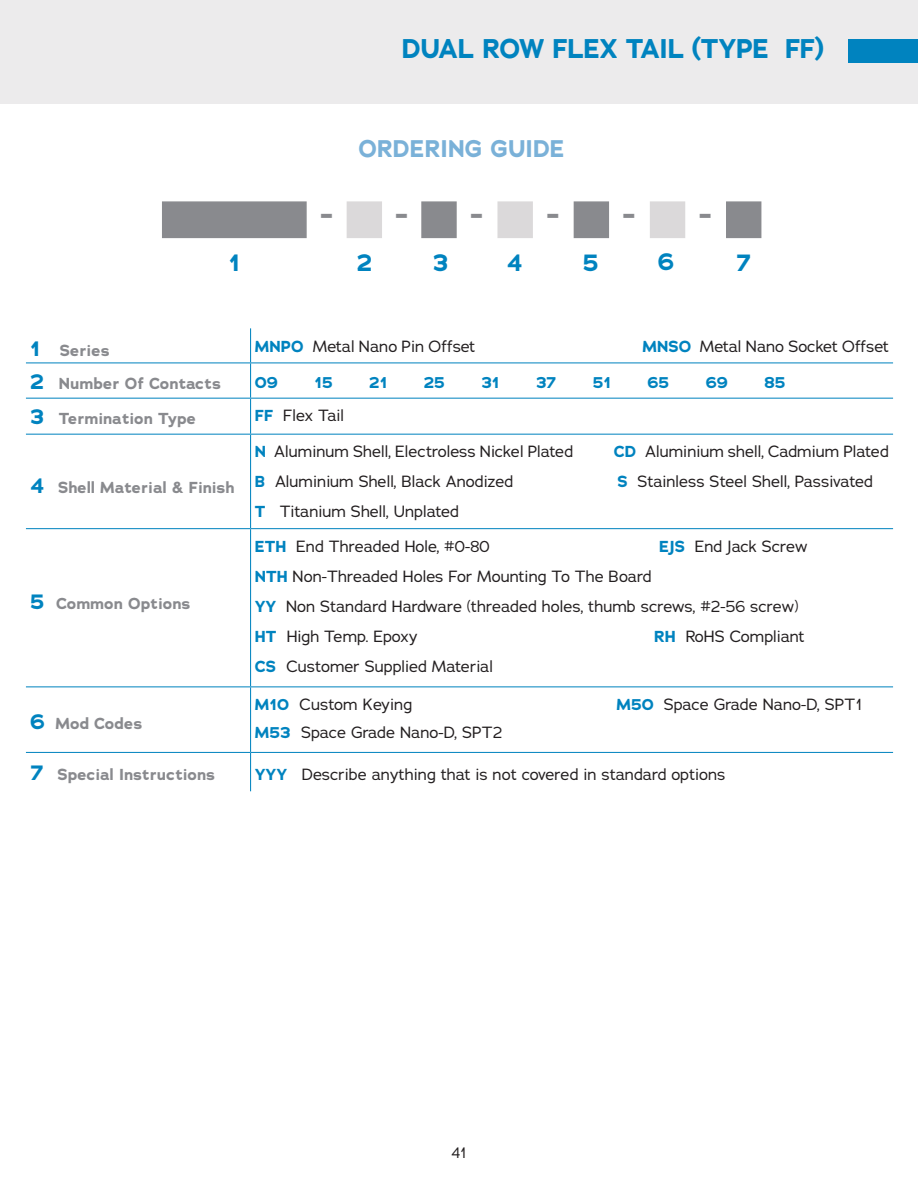
<style>
.page{position:relative;width:918px;height:1188px;background:#fff}
.page>*{position:absolute;margin:0;border:0;box-sizing:border-box;transform-origin:0 0}
.t1{font:700 33px "Adrianna";color:#898a8e}
.t2{font:700 27px "Adrianna";letter-spacing:-.025em;color:#0083bf}
.t3{font:700 24px "Adrianna";color:#7ab1d8}
.t4{font:700 24px "Adrianna";color:#0083bf}
.t5{font:15.9px "Adrianna";color:#231f20}
.t6{font:700 15.9px "Adrianna";color:#898a8e}
.t7{font:700 15.9px "Adrianna";color:#0083bf}
.t8{font:700 15.75px "Adrianna";color:#898a8e}
.t9{font:15px "Adrianna";color:#231f20}
.s1{font-size:21.15px;color:#0083bf}
.s2{font-weight:700;color:#0083bf}
</style>
<div class="page">
<div style="left:0;top:0;width:918px;height:104px;background:#ecebec"></div>
<div style="left:848px;top:40px;width:70px;height:23px;background:#0083bf"></div>
<hr style="left:250px;top:328px;width:1px;height:34px;background:#0083bf">
<hr style="left:250px;top:363px;width:1px;height:35px;background:#0083bf">
<hr style="left:250px;top:399px;width:1px;height:35px;background:#0083bf">
<hr style="left:250px;top:435px;width:1px;height:93px;background:#0083bf">
<hr style="left:250px;top:529px;width:1px;height:157px;background:#0083bf">
<hr style="left:250px;top:687px;width:1px;height:65px;background:#0083bf">
<hr style="left:250px;top:753px;width:1px;height:38px;background:#0083bf">
<hr style="left:26px;top:362px;width:225px;height:1px;background:#0083bf">
<hr style="left:251px;top:362px;width:642px;height:1px;background:#0083bf">
<hr style="left:26px;top:528px;width:225px;height:1px;background:#0083bf">
<hr style="left:251px;top:528px;width:642px;height:1px;background:#0083bf">
<hr style="left:26px;top:398px;width:225px;height:1px;background:#0083bf">
<hr style="left:251px;top:398px;width:642px;height:1px;background:#0083bf">
<hr style="left:26px;top:434px;width:225px;height:1px;background:#0083bf">
<hr style="left:251px;top:434px;width:642px;height:1px;background:#0083bf">
<hr style="left:26px;top:686px;width:225px;height:1px;background:#0083bf">
<hr style="left:251px;top:686px;width:642px;height:1px;background:#0083bf">
<hr style="left:26px;top:752px;width:225px;height:1px;background:#0083bf">
<hr style="left:251px;top:752px;width:642px;height:1px;background:#0083bf">
<div style="left:162px;top:201px;width:145px;height:37px;background:#898a8e;border:2px solid #898a8e"></div>
<div style="left:347px;top:201px;width:35px;height:37px;background:#dbd9da"></div>
<div style="left:421px;top:201px;width:36px;height:37px;background:#898a8e;border:2px solid #898a8e"></div>
<div style="left:497px;top:201px;width:36px;height:37px;background:#dbd9da;border:2px solid #dbd9da"></div>
<div style="left:574px;top:201px;width:35px;height:37px;background:#898a8e"></div>
<div style="left:650px;top:201px;width:35px;height:37px;background:#dbd9da"></div>
<div style="left:726px;top:201px;width:35px;height:37px;background:#898a8e"></div>
<p class="t2" style="left:402px;top:30px;width:424px">DUAL ROW FLEX TAIL (TYPE FF)</p>
<p class="t3" style="left:359px;top:132px;width:208px">ORDERING GUIDE</p>
<p class="t1" style="left:320px;top:193px;width:15px">-</p>
<p class="t1" style="left:395px;top:193px;width:15px">-</p>
<p class="t1" style="left:470px;top:193px;width:15px">-</p>
<p class="t1" style="left:546px;top:193px;width:15px">-</p>
<p class="t1" style="left:623px;top:193px;width:15px">-</p>
<p class="t1" style="left:699px;top:193px;width:15px">-</p>
<p class="t4" style="left:229px;top:246px;width:13px">1</p>
<p class="t4" style="left:357px;top:246px;width:17px">2</p>
<p class="t4" style="left:433px;top:247px;width:17px">3</p>
<p class="t4" style="left:507px;top:246px;width:17px">4</p>
<p class="t4" style="left:583px;top:246px;width:17px">5</p>
<p class="t4" style="left:658px;top:246px;width:18px">6</p>
<p class="t4" style="left:736px;top:246px;width:16px">7</p>
<p class="t6" style="left:30px;top:339px;width:81px"><span class="s1">1</span> Series</p>
<p class="t5" style="left:255px;top:336px;width:222px"><span class="s2">MNPO</span> Metal Nano Pin Offset</p>
<p class="t5" style="left:642px;top:336px;width:248px"><span class="s2">MNSO</span> Metal Nano Socket Offset</p>
<p class="t6" style="left:30px;top:373px;width:192px"><span class="s1">2</span> Number Of Contacts</p>
<p class="t7" style="left:255px;top:372px;width:25px">09</p>
<p class="t7" style="left:314px;top:372px;width:20px">15</p>
<p class="t7" style="left:369px;top:372px;width:20px">21</p>
<p class="t7" style="left:424px;top:372px;width:23px">25</p>
<p class="t7" style="left:481px;top:372px;width:20px">31</p>
<p class="t7" style="left:536px;top:372px;width:22px">37</p>
<p class="t7" style="left:593px;top:372px;width:20px">51</p>
<p class="t7" style="left:647px;top:372px;width:23px">65</p>
<p class="t7" style="left:706px;top:372px;width:24px">69</p>
<p class="t7" style="left:764px;top:372px;width:22px">85</p>
<p class="t6" style="left:30px;top:408px;width:167px"><span class="s1">3</span> Termination Type</p>
<p class="t5" style="left:255px;top:406px;width:91px"><span class="s2">FF</span> Flex Tail</p>
<p class="t6" style="left:30px;top:477px;width:206px"><span class="s1">4</span> Shell Material &amp; Finish</p>
<p class="t8" style="left:30px;top:593px;width:162px"><span class="s1">5</span> Common Options</p>
<p class="t6" style="left:30px;top:713px;width:114px"><span class="s1">6</span> Mod Codes</p>
<p class="t5" style="left:255px;top:442px;width:320px"><span class="s2">N</span> Aluminum Shell, Electroless Nickel Plated</p>
<p class="t5" style="left:614px;top:442px;width:277px"><span class="s2">CD</span> Aluminium shell, Cadmium Plated</p>
<p class="t5" style="left:255px;top:472px;width:260px"><span class="s2">B</span> Aluminium Shell, Black Anodized</p>
<p class="t5" style="left:617px;top:472px;width:257px"><span class="s2">S</span> Stainless Steel Shell, Passivated</p>
<p class="t5" style="left:255px;top:502px;width:206px"><span class="s2">T</span> Titanium Shell, Unplated</p>
<p class="t5" style="left:255px;top:536px;width:237px"><span class="s2">ETH</span> End Threaded Hole, #0-80</p>
<p class="t5" style="left:659px;top:536px;width:150px"><span class="s2">EJS</span> End Jack Screw</p>
<p class="t5" style="left:255px;top:566px;width:398px"><span class="s2">NTH</span> Non-Threaded Holes For Mounting To The Board</p>
<p class="t5" style="left:255px;top:596px;width:545px"><span class="s2">YY</span> Non Standard Hardware (threaded holes, thumb screws, #2-56 screw)</p>
<p class="t5" style="left:255px;top:626px;width:164px"><span class="s2">HT</span> High Temp. Epoxy</p>
<p class="t5" style="left:654px;top:626px;width:152px"><span class="s2">RH</span> RoHS Compliant</p>
<p class="t5" style="left:255px;top:656px;width:240px"><span class="s2">CS</span> Customer Supplied Material</p>
<p class="t5" style="left:255px;top:694px;width:159px"><span class="s2">M10</span> Custom Keying</p>
<p class="t5" style="left:616px;top:694px;width:247px"><span class="s2">M50</span> Space Grade Nano-D, SPT1</p>
<p class="t5" style="left:255px;top:723px;width:249px"><span class="s2">M53</span> Space Grade Nano-D, SPT2</p>
<p class="t6" style="left:30px;top:763px;width:187px"><span class="s1">7</span> Special Instructions</p>
<p class="t5" style="left:255px;top:765px;width:472px"><span class="s2">YYY</span> Describe anything that is not covered in standard options</p>
<p class="t9" style="left:451px;top:1143px;width:17px">41</p>
</div>
